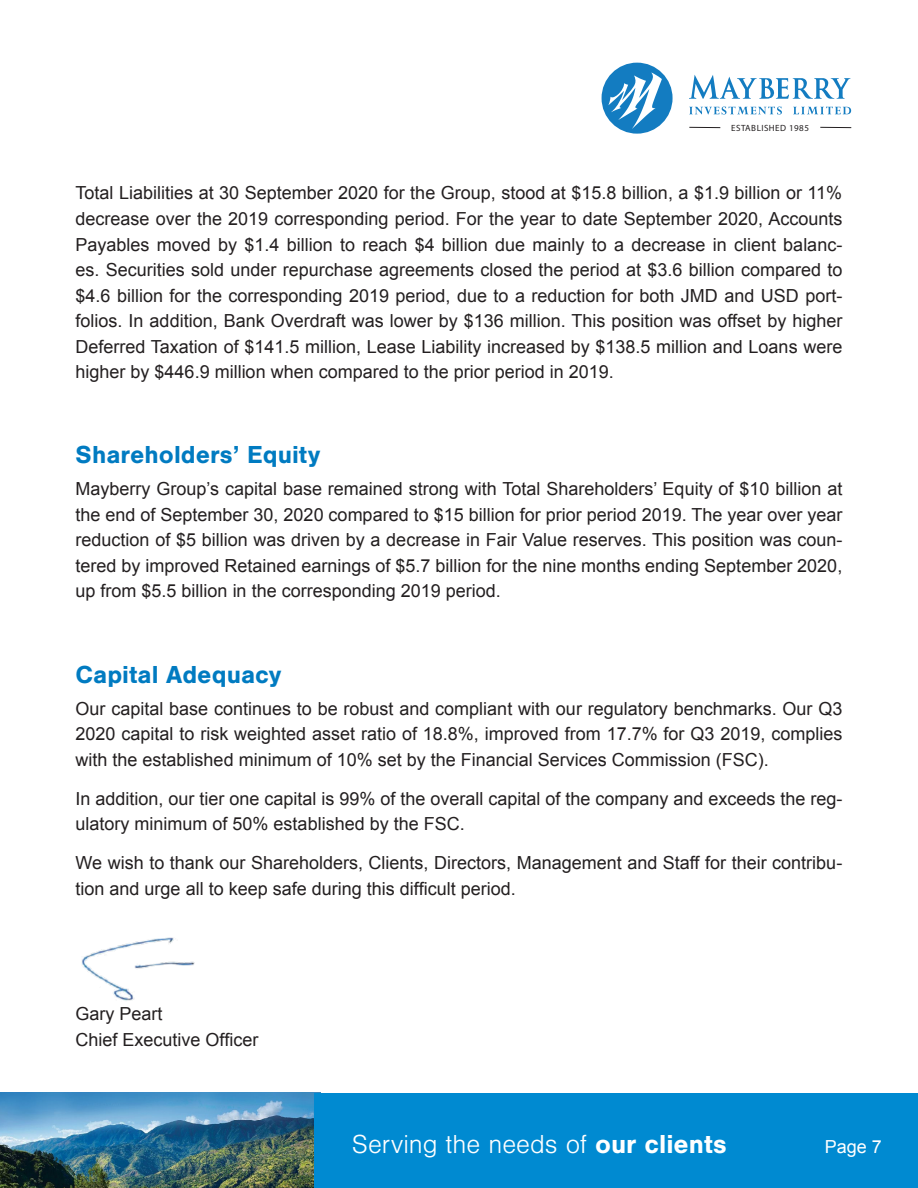
<style>
.page{position:relative;width:918px;height:1188px;background:#fff}
.page>*{position:absolute;margin:0;border:0;box-sizing:border-box;transform-origin:0 0}
.t1{font:300 27px "Nimbus San";color:#fff}
.t2{font:700 25.5px "Nimbus San";color:#007bc1}
.t3{font:18px/25.5px "Arial";color:#231f20;text-align:justify}
.t4{font:18px "Arial";color:#fff}
.t5{font:9px "Myriad Pro";letter-spacing:.05em;color:#231f20}
.s1{font-weight:700}
</style>
<div class="page">
<svg style="left:689px;top:75px;width:161px;height:24px"></svg>
<svg style="left:689px;top:107px;width:162px;height:7px"></svg>
<div style="left:602px;top:63px;width:71px;height:71px;background:#137cc1;border-radius:50%"></div>
<svg style="left:608px;top:72px;width:54px;height:57px"></svg>
<hr style="left:689px;top:127px;width:31px;height:1px;background:#231f20">
<hr style="left:820px;top:127px;width:31px;height:1px;background:#231f20">
<img style="left:0;top:1093px;width:314px;height:95px">
<div style="left:314px;top:1093px;width:604px;height:95px;background:#008ad1"></div>
<img style="left:82px;top:937px;width:113px;height:64px">
<p class="t5" style="left:731px;top:122px;width:79px">ESTABLISHED 1985</p>
<p class="t3" style="left:76px;top:181px;width:768px">Total Liabilities at 30 September 2020 for the Group, stood at $15.8 billion, a $1.9 billion or 11% decrease over the 2019 corresponding period. For the year to date September 2020, Accounts Payables moved by $1.4 billion to reach $4 billion due mainly to a decrease in client balanc&shy;es. Securities sold under repurchase agreements closed the period at $3.6 billion compared to $4.6 billion for the corresponding 2019 period, due to a reduction for both JMD and USD port&shy;folios. In addition, Bank Overdraft was lower by $136 million. This position was offset by higher Deferred Taxation of $141.5 million, Lease Liability increased by $138.5 million and Loans were higher by $446.9 million when compared to the prior period in 2019.</p>
<h2 class="t2" style="left:76px;top:440px;width:246px">Shareholders’ Equity</h2>
<p class="t3" style="left:76px;top:477px;width:768px">Mayberry Group’s capital base remained strong with Total Shareholders’ Equity of $10 billion at the end of September 30, 2020 compared to $15 billion for prior period 2019. The year over year reduction of $5 billion was driven by a decrease in Fair Value reserves. This position was coun&shy;tered by improved Retained earnings of $5.7 billion for the nine months ending September 2020, up from $5.5 billion in the corresponding 2019 period.</p>
<h2 class="t2" style="left:76px;top:660px;width:207px">Capital Adequacy</h2>
<p class="t3" style="left:76px;top:696px;width:768px">Our capital base continues to be robust and compliant with our regulatory benchmarks. Our Q3<br>2020 capital to risk weighted asset ratio of 18.8%, improved from 17.7% for Q3 2019, complies with the established minimum of 10% set by the Financial Services Commission (FSC).</p>
<p class="t3" style="left:76px;top:786px;width:768px">In addition, our tier one capital is 99% of the overall capital of the company and exceeds the reg&shy;ulatory minimum of 50% established by the FSC.</p>
<p class="t3" style="left:76px;top:850px;width:768px">We wish to thank our Shareholders, Clients, Directors, Management and Staff for their contribu&shy;tion and urge all to keep safe during this difficult period.</p>
<p class="t3" style="left:76px;top:1001px;width:185px">Gary Peart<br>Chief Executive Officer</p>
<h1 class="t1" style="left:352px;top:1130px;width:376px">Serving the needs of <span class="s1">our clients</span></h1>
<p class="t4" style="left:825px;top:1135px;width:59px">Page 7</p>
</div>
